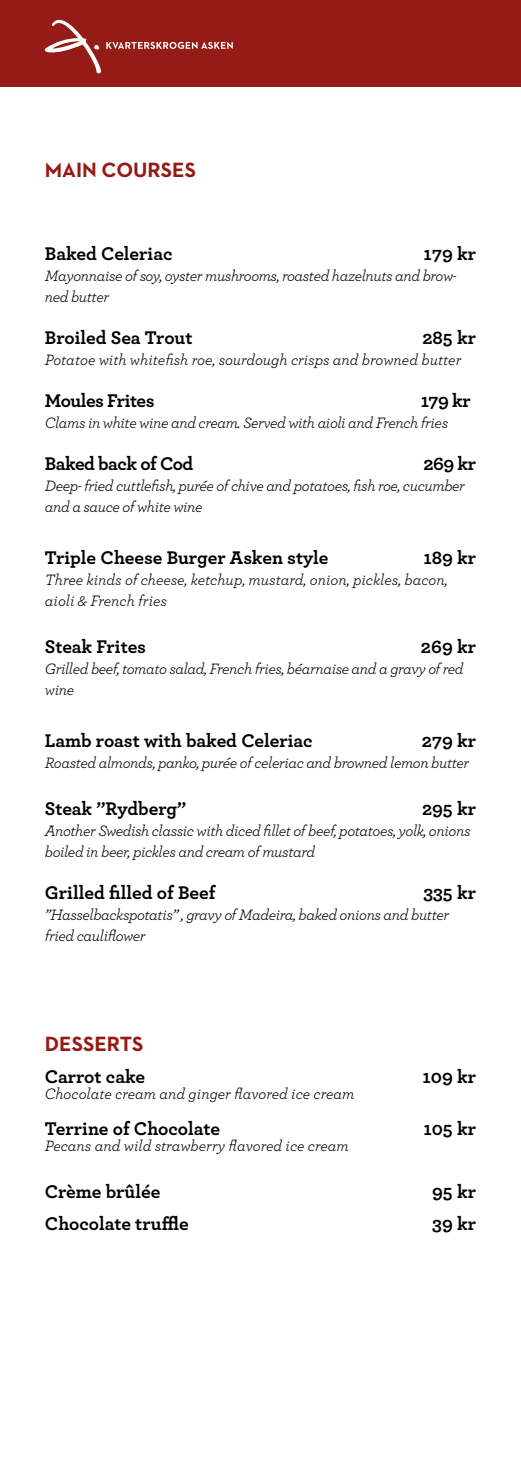
<style>
.page{position:relative;width:521px;height:1474px;background:#fff}
.page>*{position:absolute;margin:0;border:0;box-sizing:border-box;transform-origin:0 0}
.t1{font:700 21px "Neutraface 2 Text";color:#941b16}
.t2{font:700 19.25px "Archer";color:#000}
.t3{font:700 19.25px "Archer";letter-spacing:-.03em;color:#000}
.t4{font:700 19.25px "Archer";letter-spacing:-.025em;color:#000}
.t5{font:italic 15.75px/21px "Archer";letter-spacing:-.025em;color:#000}
.t6{font:italic 15.75px "Archer";color:#000}
.t7{font:italic 15.75px/21px "Archer";color:#020203}
</style>
<div class="page">
<div style="left:0;top:0;width:521px;height:86px;background:#941b16"></div>
<svg style="left:44px;top:19px;width:189px;height:55px"></svg>
<h1 class="t1" style="left:45px;top:157px;width:153px">MAIN COURSES</h1>
<p class="t2" style="left:45px;top:238px;width:129px">Baked Celeriac</p>
<p class="t2" style="left:424px;top:238px;width:54px">179 kr</p>
<p class="t5" style="left:45px;top:264px;width:413px">Mayonnaise of soy, oyster mushrooms, roasted hazelnuts and brow&shy;ned butter</p>
<p class="t2" style="left:45px;top:322px;width:149px">Broiled Sea Trout</p>
<p class="t2" style="left:422px;top:322px;width:55px">285 kr</p>
<p class="t6" style="left:45px;top:349px;width:418px">Potatoe with whitefish roe, sourdough crisps and browned butter</p>
<p class="t4" style="left:45px;top:385px;width:111px">Moules Frites</p>
<p class="t2" style="left:421px;top:385px;width:52px">179 kr</p>
<p class="t5" style="left:45px;top:411px;width:405px">Clams in white wine and cream. Served with aioli and French fries</p>
<p class="t3" style="left:45px;top:448px;width:150px">Baked back of Cod</p>
<p class="t2" style="left:423px;top:448px;width:54px">269 kr</p>
<p class="t5" style="left:45px;top:474px;width:421px">Deep- fried cuttlefish, purée of chive and potatoes, fish roe, cucumber and a sauce of white wine</p>
<p class="t2" style="left:45px;top:542px;width:285px">Triple Cheese Burger Asken style</p>
<p class="t2" style="left:423px;top:542px;width:54px">189 kr</p>
<p class="t7" style="left:45px;top:568px;width:404px">Three kinds of cheese, ketchup, mustard, onion, pickles, bacon, aioli &amp; French fries</p>
<p class="t2" style="left:45px;top:631px;width:103px">Steak Frites</p>
<p class="t2" style="left:421px;top:631px;width:57px">269 kr</p>
<p class="t5" style="left:45px;top:657px;width:420px">Grilled beef, tomato salad, French fries, béarnaise and a gravy of red wine</p>
<p class="t2" style="left:45px;top:725px;width:269px">Lamb roast with baked Celeriac</p>
<p class="t2" style="left:422px;top:725px;width:56px">279 kr</p>
<p class="t5" style="left:45px;top:751px;width:426px">Roasted almonds, panko, purée of celeriac and browned lemon butter</p>
<p class="t2" style="left:45px;top:793px;width:143px">Steak ”Rydberg”</p>
<p class="t2" style="left:422px;top:793px;width:56px">295 kr</p>
<p class="t5" style="left:45px;top:819px;width:427px">Another Swedish classic with diced fillet of beef, potatoes, yolk, onions boiled in beer, pickles and cream of mustard</p>
<p class="t2" style="left:45px;top:877px;width:172px">Grilled filled of Beef</p>
<p class="t2" style="left:423px;top:877px;width:54px">335 kr</p>
<p class="t5" style="left:45px;top:903px;width:406px">”Hasselbackspotatis” , gravy of Madeira, baked onions and butter fried cauliflower</p>
<h1 class="t1" style="left:45px;top:1030px;width:100px">DESSERTS</h1>
<p class="t2" style="left:45px;top:1061px;width:102px">Carrot cake</p>
<p class="t2" style="left:422px;top:1061px;width:55px">109 kr</p>
<p class="t6" style="left:45px;top:1082px;width:311px">Chocolate cream and ginger flavored ice cream</p>
<p class="t2" style="left:45px;top:1113px;width:177px">Terrine of Chocolate</p>
<p class="t2" style="left:423px;top:1113px;width:54px">105 kr</p>
<p class="t6" style="left:45px;top:1134px;width:305px">Pecans and wild strawberry flavored ice cream</p>
<p class="t2" style="left:45px;top:1176px;width:117px">Crème brûlée</p>
<p class="t2" style="left:432px;top:1176px;width:46px">95 kr</p>
<p class="t2" style="left:45px;top:1207px;width:145px">Chocolate truffle</p>
<p class="t2" style="left:432px;top:1207px;width:45px">39 kr</p>
</div>
